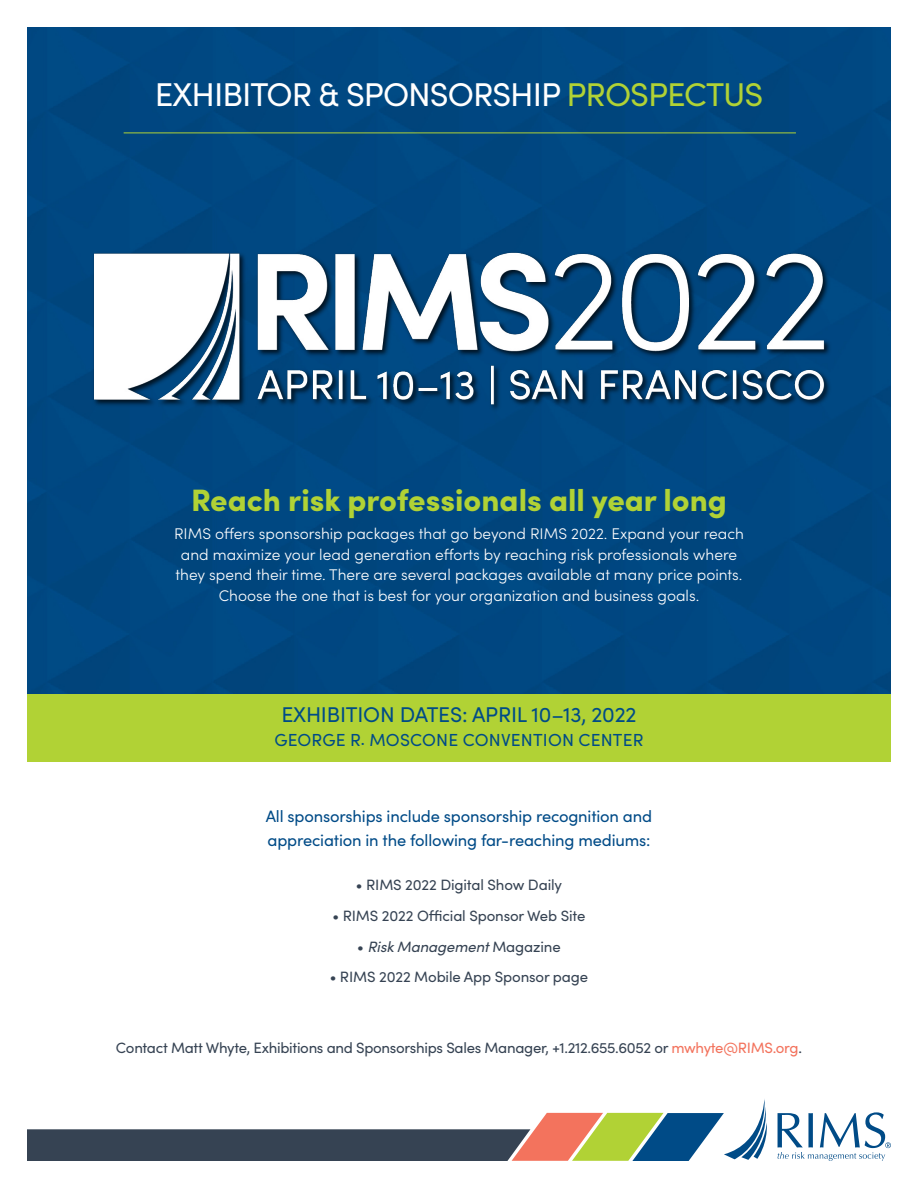
<style>
.page{position:relative;width:918px;height:1188px;background:#fff}
.page>*{position:absolute;margin:0;border:0;box-sizing:border-box;transform-origin:0 0}
.t1{font:33px "Sofia Pro";letter-spacing:-.03em;color:#fff}
.t2{font:900 31.05px "Sofia Pro";color:#b1d235}
.t3{font:21.3px "Sofia Pro";letter-spacing:-.01em;color:#004b87}
.t4{font:17.4px "Sofia Pro";letter-spacing:.01em;color:#004b87}
.t5{font:16.5px/24px "Sofia Pro";letter-spacing:-.01em;color:#004b87}
.t6{font:300 15.45px/20.7px "Sofia Pro";color:#fff;text-align:center}
.t7{font:15px "Sofia Pro";letter-spacing:-.02em;color:#364353}
.t8{font:italic 15px "Sofia Pro";letter-spacing:-.01em;color:#364353}
.s1{color:#b1d235}
.s2{font-style:normal}
.s3{color:#f3735d}
</style>
<div class="page">
<div style="left:27px;top:27px;width:864px;height:667px;background:#004882"></div>
<hr style="left:124px;top:133px;width:672px;height:1px;background:#b1d235">
<div style="left:27px;top:694px;width:864px;height:67px;background:#b1d235"></div>
<img style="left:72px;top:226px;width:774px;height:201px">
<svg style="left:778px;top:1112px;width:113px;height:49px"></svg>
<svg style="left:27px;top:1099px;width:740px;height:62px"></svg>
<p class="t1" style="left:155px;top:70px;width:610px">EXHIBITOR &amp; SPONSORSHIP <span class="s1">PROSPECTUS</span></p>
<p class="t2" style="left:191px;top:475px;width:537px">Reach risk professionals all year long</p>
<p class="t6" style="left:174px;top:523px;width:571px">RIMS offers sponsorship packages that go beyond RIMS 2022. Expand your reach and maximize your lead generation efforts by reaching risk professionals where they spend their time. There are several packages available at many price points.<br>Choose the one that is best for your organization and business goals.</p>
<p class="t3" style="left:281px;top:699px;width:357px">EXHIBITION DATES: APRIL 10–13, 2022</p>
<p class="t4" style="left:274px;top:727px;width:371px">GEORGE R. MOSCONE CONVENTION CENTER</p>
<p class="t5" style="left:266px;top:803px;width:388px">All sponsorships include sponsorship recognition and appreciation in the following far-reaching mediums:</p>
<p class="t7" style="left:356px;top:874px;width:208px">• RIMS 2022 Digital Show Daily</p>
<p class="t7" style="left:333px;top:905px;width:254px">• RIMS 2022 Official Sponsor Web Site</p>
<p class="t8" style="left:357px;top:935px;width:205px"><span class="s2">•</span> Risk Management <span class="s2">Magazine</span></p>
<p class="t7" style="left:330px;top:966px;width:260px">• RIMS 2022 Mobile App Sponsor page</p>
<p class="t7" style="left:116px;top:1037px;width:688px">Contact Matt Whyte, Exhibitions and Sponsorships Sales Manager, +1.212.655.6052 or <span class="s3">mwhyte@RIMS.org</span>.</p>
</div>
